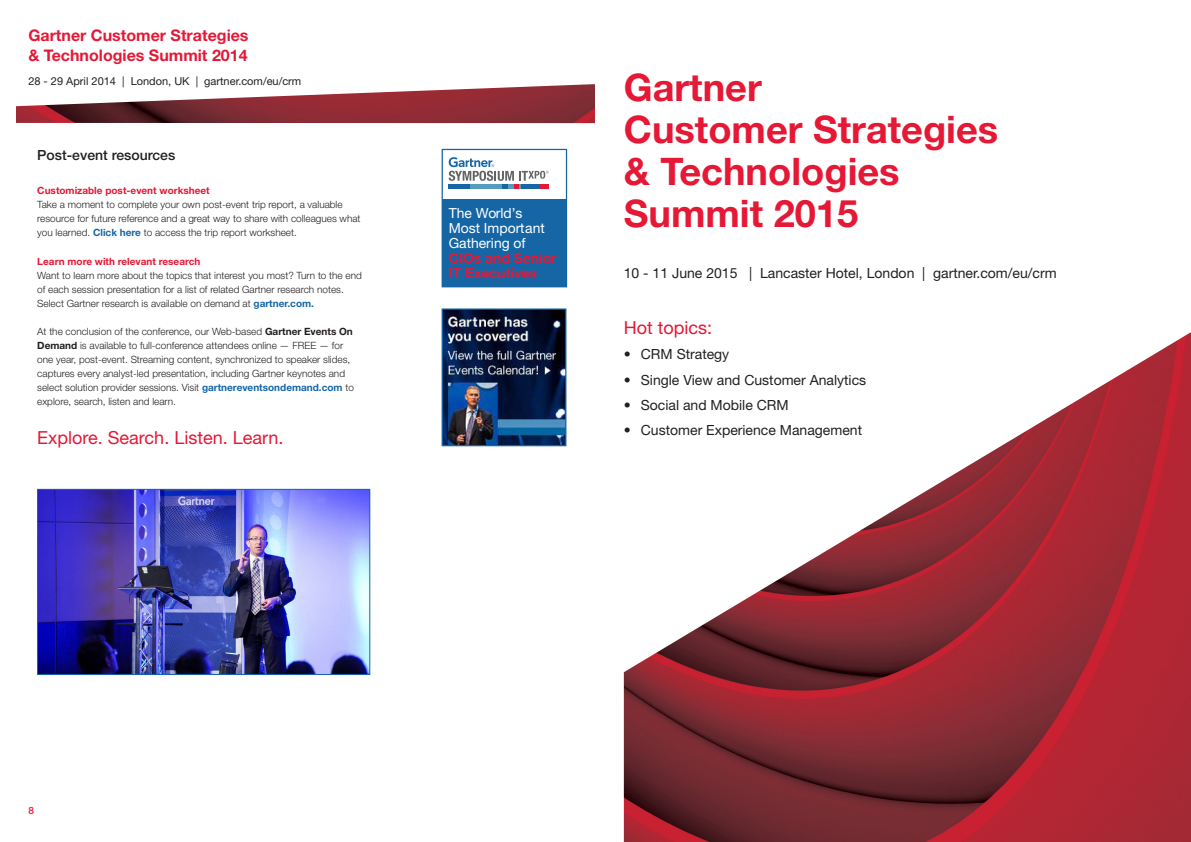
<style>
.page{position:relative;width:1191px;height:842px;background:#fff}
.page>*{position:absolute;margin:0;border:0;box-sizing:border-box;transform-origin:0 0}
.t1{font:700 38px/42px "Helvetica Neue LT";color:#e51836}
.Paragraph_Text{font:18px "Helvetica Neue LT";color:#e51836}
.t2{font:700 16px/20px "Helvetica Neue LT";color:#e51836}
.t3{font:14px "Helvetica Neue LT";color:#231f20}
.Paragraph_Text-2{font:500 14px "Helvetica Neue LT";color:#231f20}
.t4{font:13.9px/14.9px "Helvetica Neue LT";color:#fff}
.t5{font:700 13.9px/15.3px "Helvetica Neue LT";color:#e51836}
.t6{font:11px "Helvetica Neue LT";color:#231f20}
.Paragraph_Text-3{font:300 10px/14px "Helvetica Neue LT";color:#231f20}
.Paragraph_Text-4{font:700 10px "Helvetica Neue LT";color:#e51836}
.t7{font:500 10px "Helvetica Neue LT";color:#e51836}
.s1{font-weight:700;color:#1666a6}
.s2{font-weight:700}
</style>
<div class="page">
<img style="left:16px;top:84px;width:579px;height:39px">
<img style="left:443px;top:310px;width:121px;height:134px">
<div style="left:441px;top:308px;width:125px;height:138px;border:1px solid #1666a6"></div>
<div style="left:442px;top:200px;width:125px;height:87px;background:#1666a6"></div>
<div style="left:441px;top:149px;width:126px;height:138px;border:1px solid #1666a6"></div>
<svg style="left:449px;top:157px;width:100px;height:32px"></svg>
<img style="left:624px;top:332px;width:567px;height:510px">
<img style="left:39px;top:491px;width:329px;height:182px">
<div style="left:37px;top:489px;width:333px;height:186px;border:1px solid #1666a6"></div>
<p class="t2" style="left:28px;top:25px;width:222px">Gartner Customer Strategies &amp; Technologies Summit 2014</p>
<p class="t6" style="left:28px;top:75px;width:274px">28 - 29 April 2014 | London, UK | gartner.com/eu/crm</p>
<p class="Paragraph_Text-2" style="left:37px;top:146px;width:140px">Post-event resources</p>
<p class="Paragraph_Text-4" style="left:37px;top:185px;width:174px">Customizable post-event worksheet</p>
<p class="Paragraph_Text-3" style="left:37px;top:198px;width:325px">Take a moment to complete your own post-event trip report, a valuable resource for future reference and a great way to share with colleagues what you learned. <span class="s1">Click here</span> to access the trip report worksheet.</p>
<p class="Paragraph_Text-4" style="left:37px;top:255px;width:165px">Learn more with relevant research</p>
<p class="Paragraph_Text-3" style="left:37px;top:268px;width:326px">Want to learn more about the topics that interest you most? Turn to the end of each session presentation for a list of related Gartner research notes.<br>Select Gartner research is available on demand at <span class="s1">gartner.com.</span></p>
<p class="Paragraph_Text-3" style="left:37px;top:324px;width:318px">At the conclusion of the conference, our Web-based <span class="s2">Gartner Events On Demand</span> is available to full-conference attendees online — FREE — for one year, post-event. Streaming content, synchronized to speaker slides, captures every analyst-led presentation, including Gartner keynotes and select solution provider sessions. Visit <span class="s1">gartnereventsondemand.com</span> to explore, search, listen and learn.</p>
<p class="Paragraph_Text" style="left:37px;top:427px;width:248px">Explore. Search. Listen. Learn.</p>
<h3 class="t4" style="left:449px;top:205px;width:98px">The World’s<br>Most Important<br>Gathering of</h3>
<h3 class="t5" style="left:449px;top:250px;width:109px">CIOs and Senior<br>IT Executives</h3>
<p class="t1" style="left:624px;top:66px;width:376px">Gartner<br>Customer Strategies &amp; Technologies<br>Summit 2015</p>
<p class="t3" style="left:624px;top:265px;width:434px">10 - 11 June 2015 | Lancaster Hotel, London | gartner.com/eu/crm</p>
<p class="Paragraph_Text" style="left:624px;top:317px;width:90px">Hot topics:</p>
<p class="t3" style="left:624px;top:346px;width:107px">• CRM Strategy</p>
<p class="t3" style="left:624px;top:371px;width:244px">• Single View and Customer Analytics</p>
<p class="t3" style="left:624px;top:396px;width:166px">• Social and Mobile CRM</p>
<p class="t3" style="left:624px;top:422px;width:240px">• Customer Experience Management</p>
<p class="t7" style="left:28px;top:804px;width:7px">8</p>
</div>
